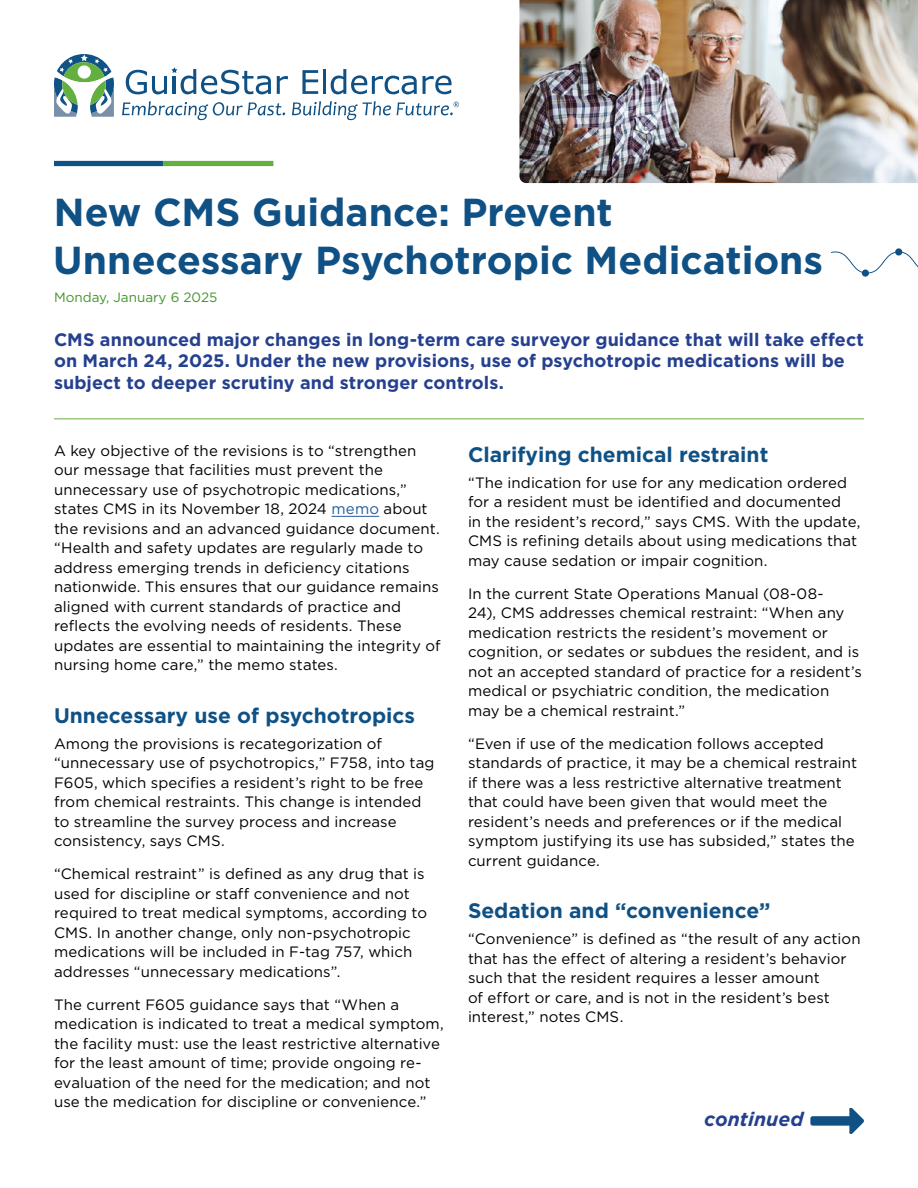
<style>
.page{position:relative;width:918px;height:1188px;background:#fff}
.page>*{position:absolute;margin:0;border:0;box-sizing:border-box;transform-origin:0 0}
.t1{font:700 39px/48px "Gotham";color:#0f5185}
.t2{font:700 21px "Gotham";color:#0f5185}
.t3{font:italic 700 19.5px "Gotham";color:#25408f}
.t4{font:700 18px/21.6px "Gotham";letter-spacing:.005em;color:#25408f}
.t5{font:15px/19.5px "Gotham";letter-spacing:.005em;color:#000}
.t6{font:13.5px "Gotham";color:#459629}
.s1{color:#215e9e}
</style>
<div class="page">
<hr style="left:332px;top:516px;width:47px;height:1px;background:#215e9e">
<img style="left:519px;top:0;width:399px;height:183px">
<svg style="left:122px;top:101px;width:163px;height:19px"></svg>
<svg style="left:292px;top:101px;width:99px;height:19px"></svg>
<svg style="left:277px;top:76px;width:11px;height:18px"></svg>
<svg style="left:302px;top:70px;width:16px;height:24px"></svg>
<hr style="left:323px;top:69px;width:3px;height:25px;background:#0f5185">
<svg style="left:331px;top:69px;width:86px;height:25px"></svg>
<svg style="left:423px;top:75px;width:29px;height:19px"></svg>
<svg style="left:54px;top:54px;width:60px;height:63px"></svg>
<svg style="left:126px;top:67px;width:145px;height:28px"></svg>
<svg style="left:397px;top:102px;width:62px;height:13px"></svg>
<div style="left:164px;top:161px;width:109px;height:5px;background:#63b040"></div>
<div style="left:54px;top:161px;width:110px;height:5px;background:#0f5285"></div>
<svg style="left:831px;top:251px;width:87px;height:23px"></svg>
<div style="left:895px;top:248px;width:7px;height:8px;background:#0f5185;border-radius:50%"></div>
<div style="left:862px;top:270px;width:7px;height:7px;background:#0f5185;border-radius:50%"></div>
<hr style="left:54px;top:418px;width:810px;height:1px;background:#63b040">
<svg style="left:810px;top:1108px;width:54px;height:26px"></svg>
<h1 class="t1" style="left:53px;top:187px;width:772px">New CMS Guidance: Prevent<br>Unnecessary Psychotropic Medications</h1>
<p class="t6" style="left:54px;top:290px;width:165px">Monday, January 6 2025</p>
<p class="t4" style="left:54px;top:328px;width:811px">CMS announced major changes in long-term care surveyor guidance that will take effect on March 24, 2025. Under the new provisions, use of psychotropic medications will be subject to deeper scrutiny and stronger controls.</p>
<p class="t5" style="left:54px;top:441px;width:388px">A key objective of the revisions is to “strengthen our message that facilities must prevent the unnecessary use of psychotropic medications,” states CMS in its November 18, 2024 <span class="s1">memo</span> about the revisions and an advanced guidance document. “Health and safety updates are regularly made to address emerging trends in deficiency citations nationwide. This ensures that our guidance remains aligned with current standards of practice and reflects the evolving needs of residents. These updates are essential to maintaining the integrity of nursing home care,” the memo states.</p>
<h2 class="t2" style="left:54px;top:703px;width:363px">Unnecessary use of psychotropics</h2>
<p class="t5" style="left:54px;top:733px;width:382px">Among the provisions is recategorization of “unnecessary use of psychotropics,” F758, into tag F605, which specifies a resident’s right to be free from chemical restraints. This change is intended to streamline the survey process and increase consistency, says CMS.</p>
<p class="t5" style="left:54px;top:864px;width:375px">“Chemical restraint” is defined as any drug that is used for discipline or staff convenience and not required to treat medical symptoms, according to CMS. In another change, only non-psychotropic medications will be included in F-tag 757, which addresses “unnecessary medications”.</p>
<p class="t5" style="left:54px;top:994px;width:391px">The current F605 guidance says that “When a medication is indicated to treat a medical symptom, the facility must: use the least restrictive alternative for the least amount of time; provide ongoing re&shy;evaluation of the need for the medication; and not use the medication for discipline or convenience.”</p>
<h2 class="t2" style="left:468px;top:442px;width:302px">Clarifying chemical restraint</h2>
<p class="t5" style="left:468px;top:472px;width:394px">“The indication for use for any medication ordered for a resident must be identified and documented<br>in the resident’s record,” says CMS. With the update, CMS is refining details about using medications that may cause sedation or impair cognition.</p>
<p class="t5" style="left:468px;top:583px;width:395px">In the current State Operations Manual (08-08-<br>24), CMS addresses chemical restraint: “When any medication restricts the resident’s movement or cognition, or sedates or subdues the resident, and is not an accepted standard of practice for a resident’s medical or psychiatric condition, the medication may be a chemical restraint.”</p>
<p class="t5" style="left:468px;top:733px;width:391px">“Even if use of the medication follows accepted standards of practice, it may be a chemical restraint if there was a less restrictive alternative treatment that could have been given that would meet the resident’s needs and preferences or if the medical symptom justifying its use has subsided,” states the current guidance.</p>
<h2 class="t2" style="left:468px;top:898px;width:304px">Sedation and “convenience”</h2>
<p class="t5" style="left:468px;top:929px;width:394px">“Convenience” is defined as “the result of any action that has the effect of altering a resident’s behavior such that the resident requires a lesser amount<br>of effort or care, and is not in the resident’s best interest,” notes CMS.</p>
<h3 class="t3" style="left:704px;top:1108px;width:101px">continued</h3>
</div>
